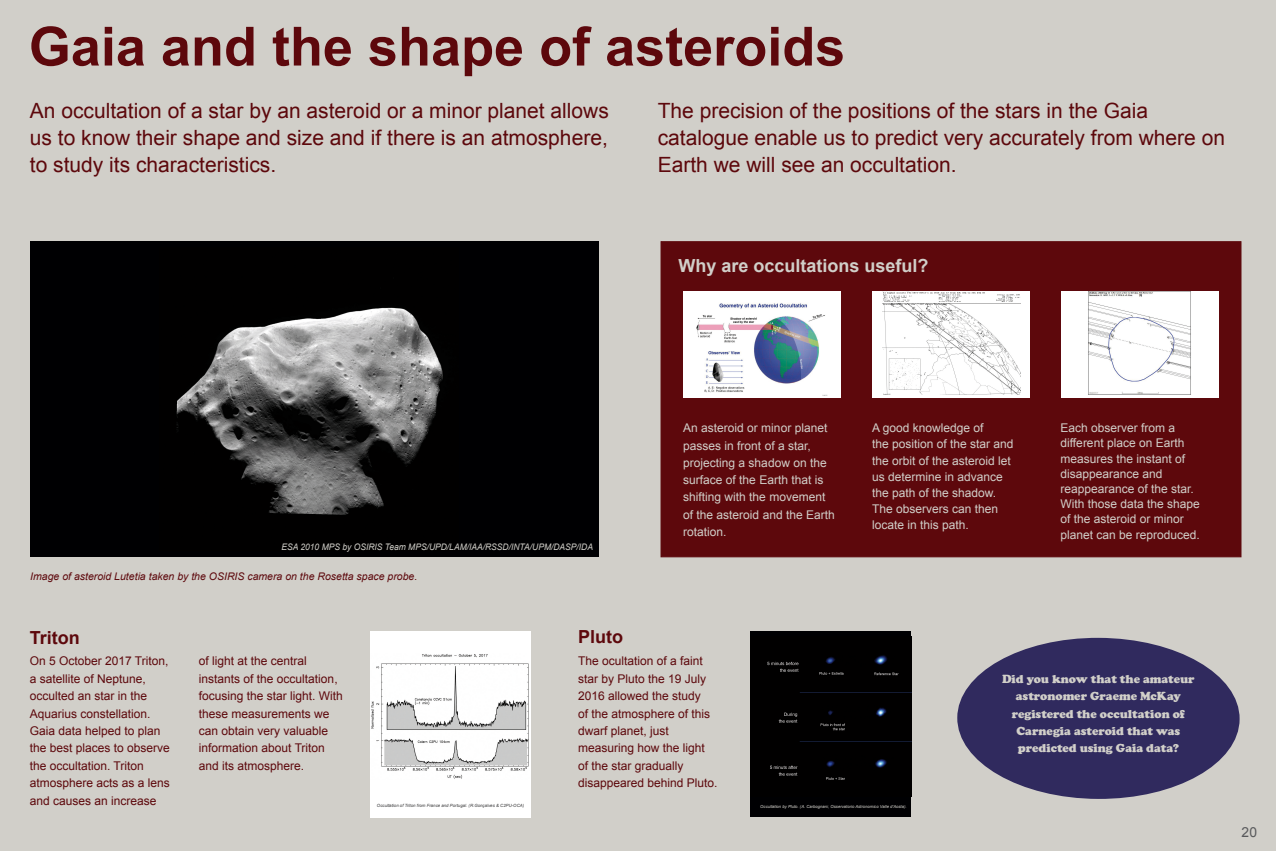
<style>
.page{position:relative;width:1276px;height:851px;background:#fff}
.page>*{position:absolute;margin:0;border:0;box-sizing:border-box;transform-origin:0 0}
.t1{font:700 54px "Arial";color:#5d080c}
.t2{font:21px/27.3px "Arial";color:#5d080c;text-align:justify}
.t3{font:700 18px "Arial";color:#d1cfc9}
.t4{font:700 18px "Arial";color:#5d080c}
.t5{font:13.8px "Arial";color:#58595b}
.t6{font:12px/17.4px "Arial";color:#5d080c}
.t7{font:12px/15.2px "Arial";color:#d1cfc9}
.t8{font:900 12px/17.4px "Cooper";color:#d1cfc9;text-align:center}
.t9{font:italic 10.5px "Arial";color:#5d080c}
.t10{font:italic 9px "Arial";color:#d1cfc9;scale:.94 1}
.t11{font:italic 4.35px "Arial";color:#3f3f40}
.t12{font:italic 4.2px "Arial";color:#d1cfc9}
</style>
<div class="page">
<div style="left:0;top:0;width:1276px;height:850px;background:#d1cfc9"></div>
<div style="left:750px;top:631px;width:161px;height:184px;background:#000002"></div>
<img style="left:767px;top:655px;width:144px;height:125px">
<div style="left:370px;top:631px;width:160px;height:186px;background:#fff"></div>
<img style="left:371px;top:654px;width:158px;height:125px">
<svg style="left:957px;top:637px;width:282px;height:162px;fill:#302a5e"></svg>
<div style="left:660px;top:241px;width:581px;height:316px;background:#5d080c;border:1px solid #5d080c"></div>
<div style="left:872px;top:291px;width:158px;height:106px;background:#fff"></div>
<img style="left:882px;top:291px;width:138px;height:104px">
<div style="left:1060px;top:291px;width:158px;height:106px;background:#fff"></div>
<img style="left:1088px;top:291px;width:103px;height:104px">
<div style="left:683px;top:291px;width:158px;height:106px;background:#fff"></div>
<img style="left:696px;top:303px;width:132px;height:93px">
<div style="left:31px;top:242px;width:568px;height:314px;background:#000002"></div>
<img style="left:176px;top:307px;width:267px;height:208px">
<h1 class="t1" style="left:29px;top:11px;width:818px">Gaia and the shape of asteroids</h1>
<h2 class="t2" style="left:30px;top:97px;width:580px">An occultation of a star by an asteroid or a minor planet allows us to know their shape and size and if there is an atmosphere, to study its characteristics.</h2>
<h2 class="t2" style="left:657px;top:97px;width:569px;text-align:left">The precision of the positions of the stars in the Gaia catalogue enable us to predict very accurately from where on<br>Earth we will see an occultation.</h2>
<h3 class="t3" style="left:678px;top:253px;width:252px">Why are occultations useful?</h3>
<p class="t10" style="left:281px;top:541px;width:333px">ESA 2010 MPS by OSIRIS Team MPS/UPD/LAM/IAA/RSSD/INTA/UPM/DASP/IDA</p>
<p class="t9" style="left:30px;top:569px;width:388px">Image of asteroid Lutetia taken by the OSIRIS camera on the Rosetta space probe.</p>
<h3 class="t4" style="left:30px;top:625px;width:51px">Triton</h3>
<h3 class="t4" style="left:578px;top:624px;width:46px">Pluto</h3>
<p class="t7" style="left:683px;top:419px;width:153px;line-height:17.3px">An asteroid or minor planet passes in front of a star, projecting a shadow on the surface of the Earth that is shifting with the movement of the asteroid and the Earth rotation.</p>
<p class="t7" style="left:872px;top:420px;width:143px;line-height:16.1px">A good knowledge of<br>the position of the star and the orbit of the asteroid let us determine in advance the path of the shadow.<br>The observers can then locate in this path.</p>
<p class="t7" style="left:1060px;top:420px;width:141px">Each observer from a different place on Earth measures the instant of disappearance and reappearance of the star.<br>With those data the shape of the asteroid or minor planet can be reproduced.</p>
<p class="t6" style="left:30px;top:652px;width:142px">On 5 October 2017 Triton, a satellite of Neptune, occulted an star in the<br>Aquarius constellation.<br>Gaia data helped to plan the best places to observe the occultation. Triton atmosphere acts as a lens and causes an increase</p>
<p class="t6" style="left:199px;top:652px;width:146px">of light at the central instants of the occultation, focusing the star light. With these measurements we can obtain very valuable information about Triton and its atmosphere.</p>
<p class="t11" style="left:377px;top:803px;width:149px">Occultation of Triton from France and Portugal. (R.Gonçalves &amp; C2PU-OCA)</p>
<p class="t6" style="left:578px;top:652px;width:141px">The ocultation of a faint star by Pluto the 19 July<br>2016 allowed the study<br>of the atmosphere of this dwarf planet, just measuring how the light of the star gradually disappeared behind Pluto.</p>
<p class="t12" style="left:760px;top:803px;width:148px">Occultation by Pluto. (A. Carbognani, Osservatorio Astronomico Valle d'Aosta).</p>
<p class="t8" style="left:1002px;top:670px;width:194px">Did you know that the amateur astronomer Graeme McKay registered the occultation of<br>Carnegia asteroid that was predicted using Gaia data?</p>
<p class="t5" style="left:1241px;top:823px;width:17px">20</p>
</div>
